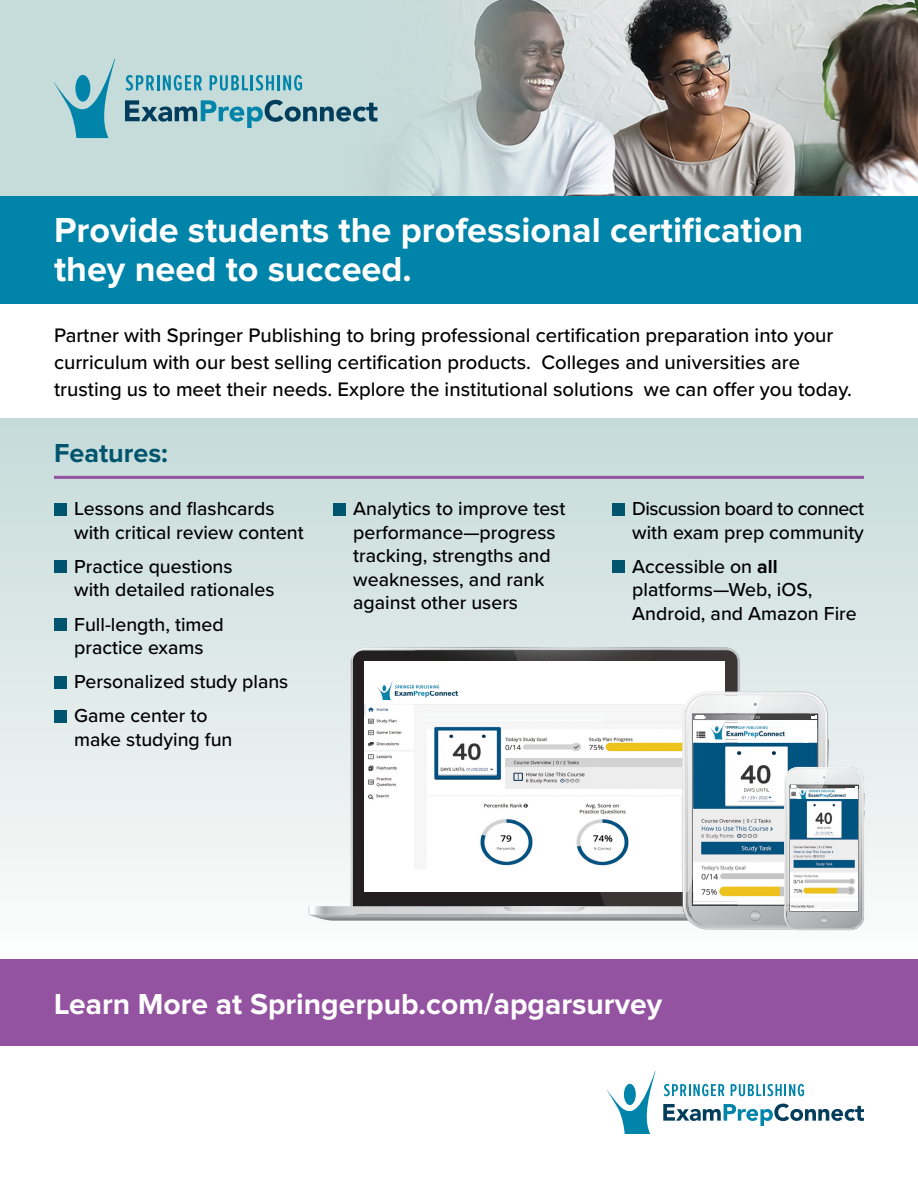
<style>
.page{position:relative;width:918px;height:1188px;background:#fff}
.page>*{position:absolute;margin:0;border:0;box-sizing:border-box;transform-origin:0 0}
.t1{font:700 36px/39px "Proxima Nova";color:#fff}
.t2{font:700 30px "Proxima Nova";color:#fff}
.t3{font:700 27px "Proxima Nova";color:#00546d}
.t4{font:500 20.25px/27px "Proxima Nova";color:#000}
.t5{font:500 19.5px/23.4px "Proxima Nova";color:#000}
.t6{font:500 19.5px/23.4px "Proxima Nova";letter-spacing:-.025em;color:#000}
.s1{font-weight:700}
</style>
<div class="page">
<img style="left:0;top:0;width:918px;height:196px">
<svg style="left:126px;top:75px;width:76px;height:16px"></svg>
<svg style="left:210px;top:75px;width:64px;height:16px"></svg>
<hr style="left:277px;top:75px;width:3px;height:15px;background:#0084a9">
<svg style="left:283px;top:75px;width:19px;height:16px"></svg>
<svg style="left:125px;top:100px;width:252px;height:28px;background:#85aeb7"></svg>
<svg style="left:54px;top:59px;width:61px;height:79px;background:#8ec3cc"></svg>
<div style="left:75px;top:75px;width:15px;height:27px;background:#0084a9;border-radius:50%"></div>
<div style="left:0;top:196px;width:918px;height:108px;background:#0084a9"></div>
<svg style="left:664px;top:1084px;width:60px;height:12px"></svg>
<svg style="left:731px;top:1084px;width:73px;height:12px"></svg>
<svg style="left:663px;top:1104px;width:201px;height:22px"></svg>
<svg style="left:607px;top:1071px;width:49px;height:63px"></svg>
<div style="left:624px;top:1084px;width:12px;height:21px;background:#0084a9;border-radius:50%"></div>
<div style="left:0;top:958px;width:918px;height:88px;background:#9453a1"></div>
<div style="left:0;top:418px;width:918px;height:540px;background:linear-gradient(to bottom,#c5dad9,#fcfcfc)"></div>
<hr style="left:54px;top:476px;width:810px;height:3px;background:#9453a1">
<svg style="left:309px;top:648px;width:556px;height:282px"></svg>
<div style="left:461px;top:694px;width:144px;height:9px;background:#fff"></div>
<div style="left:424px;top:713px;width:180px;height:8px;background:#f8f9f9"></div>
<div style="left:54px;top:503px;width:12px;height:12px;background:#00546d"></div>
<div style="left:54px;top:561px;width:12px;height:12px;background:#00546d"></div>
<div style="left:54px;top:618px;width:12px;height:13px;background:#00546d"></div>
<div style="left:54px;top:676px;width:12px;height:12px;background:#00546d"></div>
<div style="left:54px;top:710px;width:12px;height:12px;background:#00546d"></div>
<div style="left:333px;top:503px;width:12px;height:12px;background:#00546d"></div>
<div style="left:612px;top:503px;width:12px;height:12px;background:#00546d"></div>
<div style="left:612px;top:561px;width:12px;height:12px;background:#00546d"></div>
<h1 class="t1" style="left:54px;top:212px;width:751px">Provide students the professional certification they need to succeed.</h1>
<p class="t4" style="left:54px;top:321px;width:800px">Partner with Springer Publishing to bring professional certification preparation into your curriculum with our best selling certification products. Colleges and universities are trusting us to meet their needs. Explore the institutional solutions we can offer you today.</p>
<h3 class="t3" style="left:54px;top:441px;width:115px">Features:</h3>
<p class="t5" style="left:74px;top:497px;width:231px">Lessons and flashcards with critical review content</p>
<p class="t5" style="left:74px;top:554px;width:202px">Practice questions<br>with detailed rationales</p>
<p class="t5" style="left:74px;top:612px;width:151px">Full-length, timed practice exams</p>
<p class="t5" style="left:74px;top:664px;width:216px;line-height:34.2px">Personalized study plans<br>Game center to</p>
<p class="t5" style="left:74px;top:727px;width:160px">make studying fun</p>
<p class="t5" style="left:353px;top:497px;width:214px">Analytics to improve test performance—progress tracking, strengths and weaknesses, and rank against other users</p>
<p class="t6" style="left:632px;top:497px;width:233px">Discussion board to connect with exam prep community</p>
<p class="t5" style="left:632px;top:554px;width:226px">Accessible on <span class="s1">all </span>platforms—Web, iOS,<br>Android, and Amazon Fire</p>
<h2 class="t2" style="left:54px;top:991px;width:610px">Learn More at Springerpub.com/apgarsurvey</h2>
</div>
